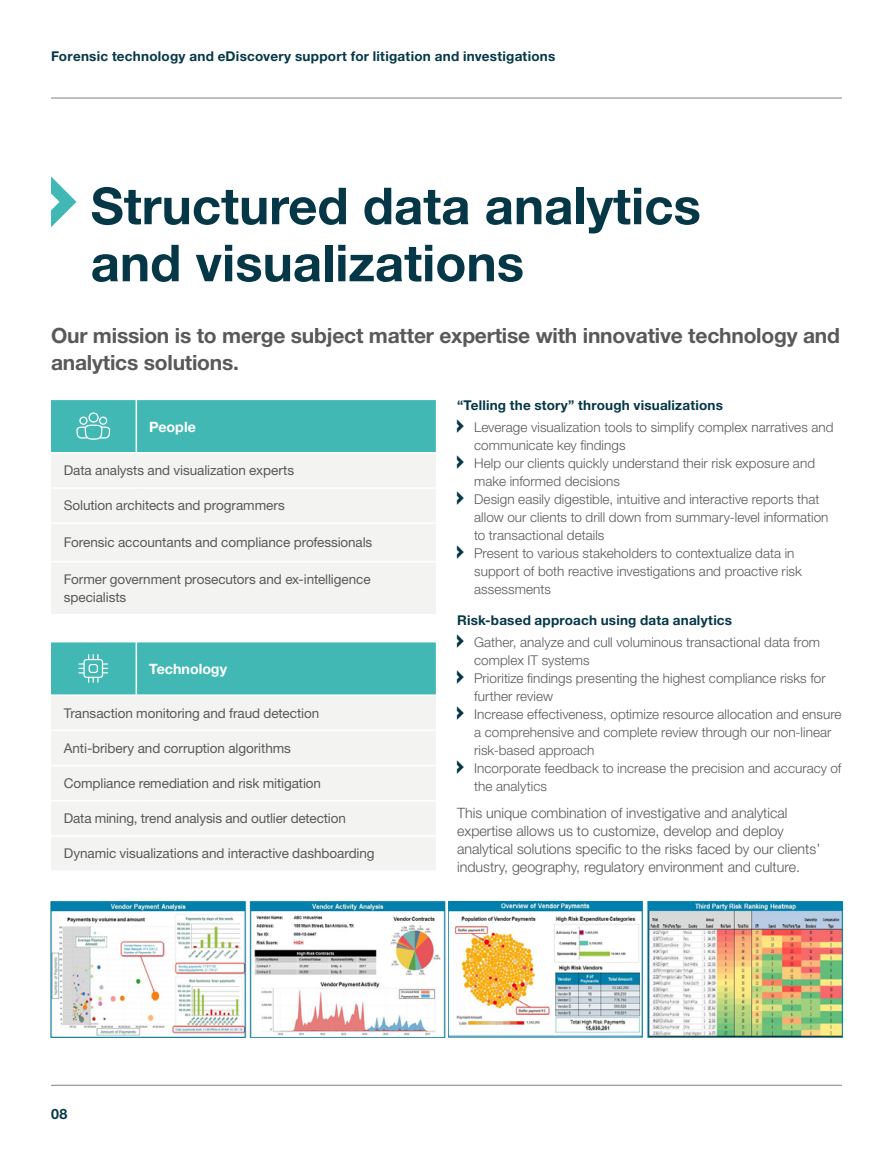
<style>
.page{position:relative;width:893px;height:1170px;background:#fff}
.page>*{position:absolute;margin:0;border:0;box-sizing:border-box;transform-origin:0 0}
.t1{font:700 51px/57px "Helvetica Neue LT Std";color:#053747}
.t2{font:700 21px/27px "Helvetica Neue LT Std";letter-spacing:-.01em;color:#595958}
.t3{font:300 14.25px/18px "Helvetica Neue LT Std";color:#575756}
.t4{font:700 14.25px "Helvetica Neue LT Std";color:#fff}
.t5{font:700 14.25px "Helvetica Neue LT Std";color:#053747}
.t6{font:300 13.5px/18px "Helvetica Neue LT Std";letter-spacing:.005em;color:#595958}
.t7{font:13.5px/18px "Helvetica Neue LT Std";letter-spacing:-.005em;color:#595958}
.t8{font:700 13.5px "Helvetica Neue LT Std";letter-spacing:.015em;color:#053747}
</style>
<div class="page">
<div style="left:51px;top:454px;width:385px;height:160px;background:#f3f3f2"></div>
<hr style="left:51px;top:487px;width:85px;height:1px;background:#fff">
<hr style="left:136px;top:487px;width:300px;height:1px;background:#fff">
<hr style="left:51px;top:522px;width:85px;height:2px;background:#fff">
<hr style="left:136px;top:522px;width:300px;height:2px;background:#fff">
<hr style="left:51px;top:561px;width:85px;height:1px;background:#fff">
<hr style="left:136px;top:561px;width:300px;height:1px;background:#fff">
<svg style="left:51px;top:400px;width:385px;height:53px;background:#4abbb7"></svg>
<div style="left:51px;top:696px;width:385px;height:174px;background:#f3f3f2"></div>
<hr style="left:51px;top:729px;width:85px;height:2px;background:#fff">
<hr style="left:136px;top:729px;width:300px;height:2px;background:#fff">
<hr style="left:51px;top:764px;width:85px;height:2px;background:#fff">
<hr style="left:136px;top:764px;width:300px;height:2px;background:#fff">
<hr style="left:51px;top:799px;width:85px;height:2px;background:#fff">
<hr style="left:136px;top:799px;width:300px;height:2px;background:#fff">
<hr style="left:51px;top:835px;width:85px;height:1px;background:#fff">
<hr style="left:136px;top:835px;width:300px;height:1px;background:#fff">
<div style="left:51px;top:642px;width:385px;height:53px;background:#42b8b4"></div>
<img style="left:48px;top:901px;width:796px;height:136px">
<hr style="left:51px;top:98px;width:791px;height:1px;background:#7e8081">
<hr style="left:51px;top:1084px;width:791px;height:1px;background:#7e8081">
<p class="t8" style="left:51px;top:48px;width:506px">Forensic technology and eDiscovery support for litigation and investigations</p>
<h1 class="t1" style="left:91px;top:176px;width:612px">Structured data analytics and visualizations</h1>
<h2 class="t2" style="left:51px;top:322px;width:790px">Our mission is to merge subject matter expertise with innovative technology and analytics solutions.</h2>
<p class="t4" style="left:149px;top:417px;width:48px">People</p>
<p class="t7" style="left:64px;top:461px;width:232px">Data analysts and visualization experts</p>
<p class="t7" style="left:64px;top:496px;width:222px">Solution architects and programmers</p>
<p class="t7" style="left:64px;top:533px;width:310px">Forensic accountants and compliance professionals</p>
<p class="t7" style="left:64px;top:570px;width:308px">Former government prosecutors and ex-intelligence specialists</p>
<p class="t4" style="left:149px;top:660px;width:80px">Technology</p>
<p class="t7" style="left:64px;top:703px;width:257px">Transaction monitoring and fraud detection</p>
<p class="t7" style="left:64px;top:738px;width:229px">Anti-bribery and corruption algorithms</p>
<p class="t7" style="left:64px;top:773px;width:259px">Compliance remediation and risk mitigation</p>
<p class="t7" style="left:64px;top:809px;width:284px">Data mining, trend analysis and outlier detection</p>
<p class="t7" style="left:64px;top:844px;width:312px">Dynamic visualizations and interactive dashboarding</p>
<p class="t8" style="left:457px;top:396px;width:267px">“Telling the story” through visualizations</p>
<p class="t6" style="left:474px;top:418px;width:361px">Leverage visualization tools to simplify complex narratives and communicate key findings<br>Help our clients quickly understand their risk exposure and make informed decisions<br>Design easily digestible, intuitive and interactive reports that allow our clients to drill down from summary-level information to transactional details<br>Present to various stakeholders to contextualize data in support of both reactive investigations and proactive risk assessments</p>
<p class="t8" style="left:457px;top:611px;width:277px">Risk-based approach using data analytics</p>
<p class="t6" style="left:474px;top:633px;width:369px">Gather, analyze and cull voluminous transactional data from complex IT systems<br>Prioritize findings presenting the highest compliance risks for further review<br>Increase effectiveness, optimize resource allocation and ensure a comprehensive and complete review through our non-linear risk-based approach<br>Incorporate feedback to increase the precision and accuracy of the analytics</p>
<p class="t3" style="left:457px;top:803px;width:365px">This unique combination of investigative and analytical expertise allows us to customize, develop and deploy analytical solutions specific to the risks faced by our clients’ industry, geography, regulatory environment and culture.</p>
<p class="t5" style="left:51px;top:1104px;width:18px">08</p>
</div>
